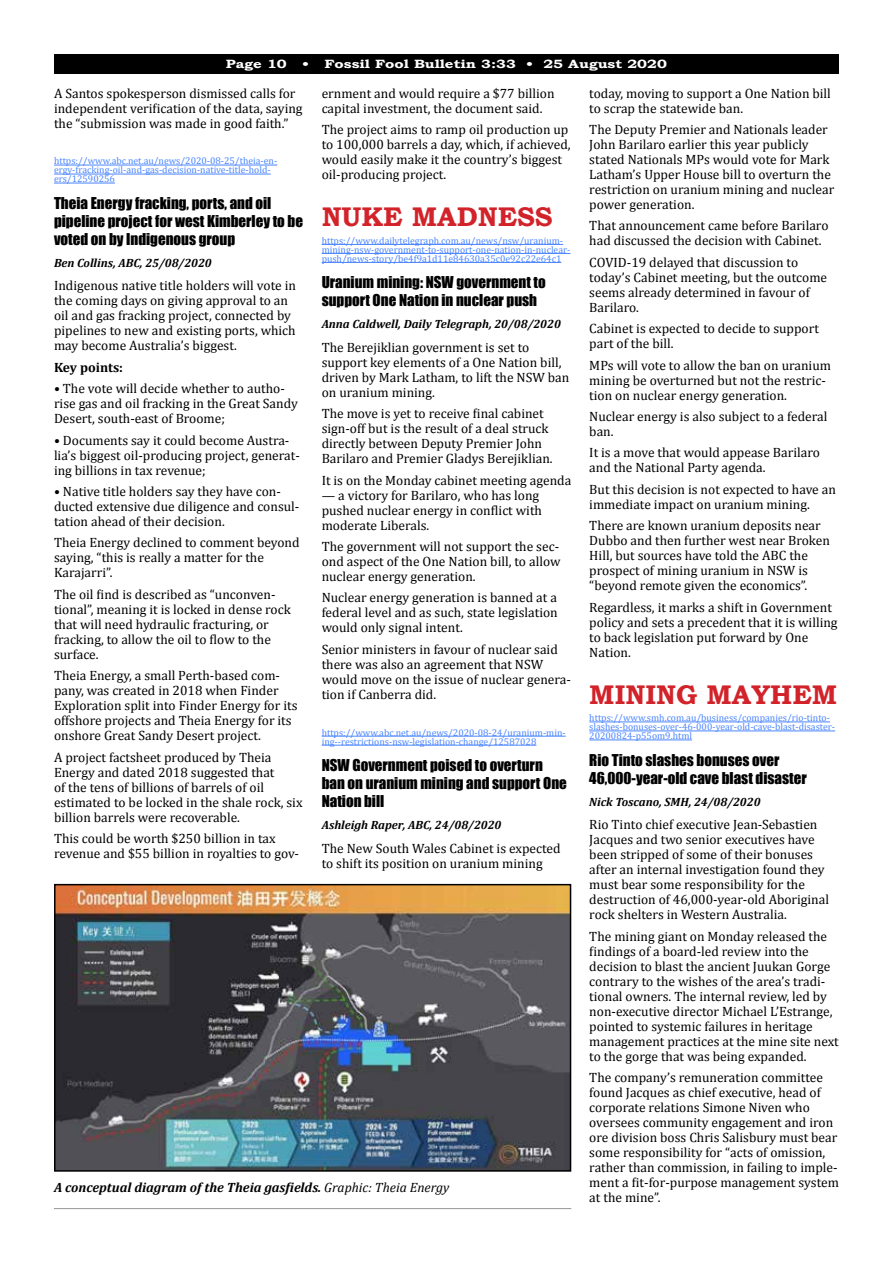
<style>
.page{position:relative;width:893px;height:1263px;background:#fff}
.page>*{position:absolute;margin:0;border:0;box-sizing:border-box;transform-origin:0 0}
.t1{font:700 27px "Bookman Old Style";color:#d2232a}
.t2{font:15px/18px "Impact";color:#000}
.t3{font:13.5px/15px "Cambria";color:#000}
.t4{font:italic 700 13.5px "Cambria";color:#000}
.t5{font:700 13.5px "Cambria";color:#000}
.t6{font:italic 700 12px "Cambria";color:#000}
.t7{font:700 12px "Bookman Old Style";color:#fff;scale:1.25 1}
.t8{font:9.75px/9px "Cambria";color:#4a85ff}
.s1{font-weight:400}
</style>
<div class="page">
<div style="left:54px;top:54px;width:785px;height:20px;background:#000"></div>
<hr style="left:54px;top:165px;width:223px;height:1px;background:#4a85ff">
<hr style="left:54px;top:174px;width:217px;height:1px;background:#4a85ff">
<hr style="left:54px;top:183px;width:61px;height:1px;background:#4a85ff">
<hr style="left:322px;top:244px;width:241px;height:1px;background:#4a85ff">
<hr style="left:322px;top:253px;width:248px;height:1px;background:#4a85ff">
<hr style="left:322px;top:262px;width:239px;height:1px;background:#4a85ff">
<hr style="left:322px;top:736px;width:244px;height:1px;background:#4a85ff">
<hr style="left:322px;top:745px;width:214px;height:1px;background:#4a85ff">
<hr style="left:589px;top:722px;width:241px;height:1px;background:#4a85ff">
<hr style="left:589px;top:731px;width:246px;height:1px;background:#4a85ff">
<hr style="left:589px;top:740px;width:103px;height:1px;background:#4a85ff">
<img style="left:57px;top:887px;width:511px;height:282px">
<div style="left:54px;top:884px;width:517px;height:288px;border:2px solid #000"></div>
<hr style="left:54px;top:1208px;width:517px;height:1px;background:#939598">
<p class="t7" style="left:226px;top:55px;width:50px">Page 10</p>
<p class="t7" style="left:302px;top:55px;width:293px">• Fossil Fool Bulletin 3:33 • 25 August 2020</p>
<p class="t3" style="left:54px;top:86px;width:250px">A Santos spokesperson dismissed calls for independent verification of the data, saying the “submission was made in good faith.”</p>
<p class="t8" style="left:54px;top:157px;width:225px">https://www.abc.net.au/news/2020-08-25/theia-en&shy;ergy-fracking-oil-and-gas-decision-native-title-hold&shy;ers/12590256</p>
<p class="t2" style="left:54px;top:194px;width:251px">Theia Energy fracking, ports, and oil pipeline project for west Kimberley to be voted on by Indigenous group</p>
<p class="t6" style="left:54px;top:256px;width:159px">Ben Collins, ABC, 25/08/2020</p>
<p class="t3" style="left:54px;top:278px;width:243px">Indigenous native title holders will vote in the coming days on giving approval to an oil and gas fracking project, connected by pipelines to new and existing ports, which may become Australia’s biggest.</p>
<p class="t5" style="left:54px;top:359px;width:71px">Key points:</p>
<p class="t3" style="left:54px;top:381px;width:245px">• The vote will decide whether to autho&shy;rise gas and oil fracking in the Great Sandy<br>Desert, south-east of Broome;</p>
<p class="t3" style="left:54px;top:432px;width:247px">• Documents say it could become Austra&shy;lia’s biggest oil-producing project, generat&shy;ing billions in tax revenue;</p>
<p class="t3" style="left:54px;top:484px;width:247px">• Native title holders say they have con&shy;ducted extensive due diligence and consul&shy;tation ahead of their decision.</p>
<p class="t3" style="left:54px;top:535px;width:247px">Theia Energy declined to comment beyond saying, “this is really a matter for the<br>Karajarri”.</p>
<p class="t3" style="left:54px;top:587px;width:238px">The oil find is described as “unconven&shy;tional”, meaning it is locked in dense rock that will need hydraulic fracturing, or fracking, to allow the oil to flow to the surface.</p>
<p class="t3" style="left:54px;top:668px;width:245px">Theia Energy, a small Perth-based com&shy;pany, was created in 2018 when Finder Exploration split into Finder Energy for its offshore projects and Theia Energy for its onshore Great Sandy Desert project.</p>
<p class="t3" style="left:54px;top:749px;width:250px">A project factsheet produced by Theia Energy and dated 2018 suggested that<br>of the tens of billions of barrels of oil estimated to be locked in the shale rock, six billion barrels were recoverable.</p>
<p class="t3" style="left:54px;top:831px;width:247px">This could be worth $250 billion in tax revenue and $55 billion in royalties to gov-</p>
<p class="t3" style="left:322px;top:86px;width:234px">ernment and would require a $77 billion capital investment, the document said.</p>
<p class="t3" style="left:322px;top:122px;width:251px">The project aims to ramp oil production up to 100,000 barrels a day, which, if achieved, would easily make it the country’s biggest oil-producing project.</p>
<h1 class="t1" style="left:322px;top:198px;width:233px">NUKE MADNESS</h1>
<p class="t8" style="left:322px;top:236px;width:250px">https://www.dailytelegraph.com.au/news/nsw/uranium&shy;mining-nsw-government-to-support-one-nation-in-nuclear&shy;push/news-story/be4f9a1d11e84630a35c0e92c22e64c1</p>
<p class="t2" style="left:322px;top:273px;width:226px">Uranium mining: NSW government to support One Nation in nuclear push</p>
<p class="t6" style="left:322px;top:317px;width:241px">Anna Caldwell, Daily Telegraph, 20/08/2020</p>
<p class="t3" style="left:322px;top:340px;width:249px">The Berejiklian government is set to support key elements of a One Nation bill, driven by Mark Latham, to lift the NSW ban on uranium mining.</p>
<p class="t3" style="left:322px;top:406px;width:232px">The move is yet to receive final cabinet sign-off but is the result of a deal struck directly between Deputy Premier John Barilaro and Premier Gladys Berejiklian.</p>
<p class="t3" style="left:322px;top:472px;width:251px">It is on the Monday cabinet meeting agenda</p>
<p class="t3" style="left:322px;top:487px;width:222px">— a victory for Barilaro, who has long pushed nuclear energy in conflict with moderate Liberals.</p>
<p class="t3" style="left:322px;top:539px;width:240px;text-align:justify">The government will not support the sec&shy;ond aspect of the One Nation bill, to allow nuclear energy generation.</p>
<p class="t3" style="left:322px;top:590px;width:238px;text-align:justify">Nuclear energy generation is banned at a federal level and as such, state legislation would only signal intent.</p>
<p class="t3" style="left:322px;top:642px;width:251px">Senior ministers in favour of nuclear said there was also an agreement that NSW would move on the issue of nuclear genera&shy;tion if Canberra did.</p>
<p class="t8" style="left:322px;top:728px;width:246px">https://www.abc.net.au/news/2020-08-24/uranium-min&shy;ing--restrictions-nsw-legislation-change/12587028</p>
<p class="t2" style="left:322px;top:756px;width:247px">NSW Government poised to overturn ban on uranium mining and support One<br>Nation bill</p>
<p class="t6" style="left:322px;top:818px;width:181px">Ashleigh Raper, ABC, 24/08/2020</p>
<p class="t3" style="left:322px;top:840px;width:241px">The New South Wales Cabinet is expected to shift its position on uranium mining</p>
<p class="t3" style="left:589px;top:86px;width:243px">today, moving to support a One Nation bill to scrap the statewide ban.</p>
<p class="t3" style="left:589px;top:122px;width:247px">The Deputy Premier and Nationals leader John Barilaro earlier this year publicly stated Nationals MPs would vote for Mark Latham’s Upper House bill to overturn the restriction on uranium mining and nuclear power generation.</p>
<p class="t3" style="left:589px;top:218px;width:241px">That announcement came before Barilaro had discussed the decision with Cabinet.</p>
<p class="t3" style="left:589px;top:255px;width:239px">COVID-19 delayed that discussion to today’s Cabinet meeting, but the outcome seems already determined in favour of<br>Barilaro.</p>
<p class="t3" style="left:589px;top:321px;width:231px">Cabinet is expected to decide to support part of the bill.</p>
<p class="t3" style="left:589px;top:357px;width:243px">MPs will vote to allow the ban on uranium mining be overturned but not the restric&shy;tion on nuclear energy generation.</p>
<p class="t3" style="left:589px;top:409px;width:240px">Nuclear energy is also subject to a federal ban.</p>
<p class="t3" style="left:589px;top:445px;width:232px">It is a move that would appease Barilaro and the National Party agenda.</p>
<p class="t3" style="left:589px;top:482px;width:248px">But this decision is not expected to have an immediate impact on uranium mining.</p>
<p class="t3" style="left:589px;top:518px;width:242px">There are known uranium deposits near Dubbo and then further west near Broken Hill, but sources have told the ABC the prospect of mining uranium in NSW is “beyond remote given the economics”.</p>
<p class="t3" style="left:589px;top:599px;width:250px">Regardless, it marks a shift in Government policy and sets a precedent that it is willing to back legislation put forward by One Nation.</p>
<h1 class="t1" style="left:589px;top:675px;width:249px">MINING MAYHEM</h1>
<p class="t8" style="left:589px;top:713px;width:247px">https://www.smh.com.au/business/companies/rio-tinto&shy;slashes-bonuses-over-46-000-year-old-cave-blast-disaster-<br>20200824-p55om9.html</p>
<p class="t2" style="left:589px;top:750px;width:219px">Rio Tinto slashes bonuses over<br>46,000-year-old cave blast disaster</p>
<p class="t6" style="left:589px;top:794px;width:173px">Nick Toscano, SMH, 24/08/2020</p>
<p class="t3" style="left:589px;top:817px;width:241px">Rio Tinto chief executive Jean-Sebastien Jacques and two senior executives have been stripped of some of their bonuses after an internal investigation found they must bear some responsibility for the destruction of 46,000-year-old Aboriginal rock shelters in Western Australia.</p>
<p class="t3" style="left:589px;top:928px;width:251px">The mining giant on Monday released the findings of a board-led review into the decision to blast the ancient Juukan Gorge contrary to the wishes of the area’s tradi&shy;tional owners. The internal review, led by non-executive director Michael L’Estrange, pointed to systemic failures in heritage management practices at the mine site next to the gorge that was being expanded.</p>
<p class="t3" style="left:589px;top:1070px;width:251px">The company’s remuneration committee found Jacques as chief executive, head of corporate relations Simone Niven who oversees community engagement and iron ore division boss Chris Salisbury must bear some responsibility for “acts of omission, rather than commission, in failing to imple&shy;ment a fit-for-purpose management system at the mine”.</p>
<p class="t4" style="left:54px;top:1179px;width:397px">A conceptual diagram of the Theia gasfields. <span class="s1">Graphic: Theia Energy</span></p>
</div>
